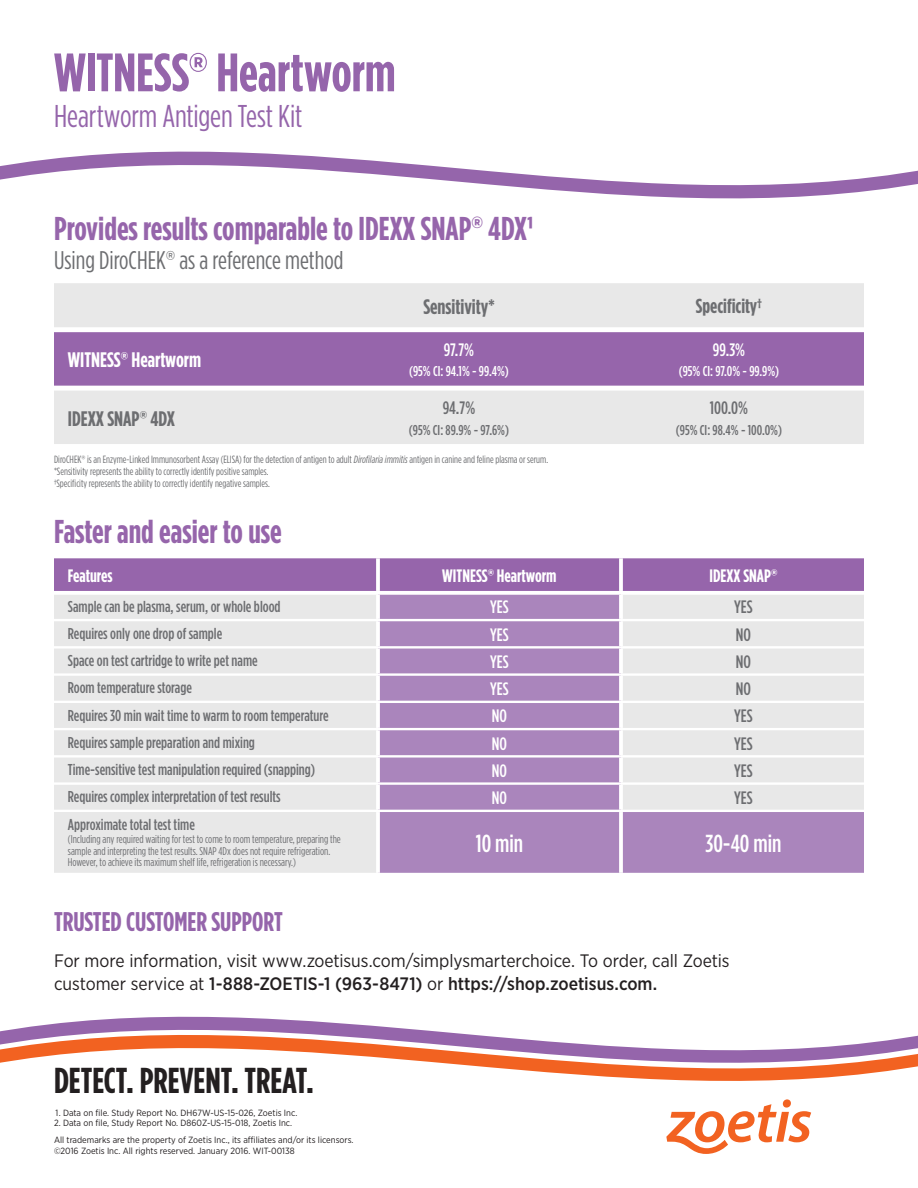
<style>
.page{position:relative;width:918px;height:1188px;background:#fff}
.page>*{position:absolute;margin:0;border:0;box-sizing:border-box;transform-origin:0 0}
.Head{font:700 54px "Gotham Condensed";color:#9565ab}
.t1{font:700 36px "Gotham Condensed";color:#231f20}
.t2{font:700 33px "Gotham Condensed";color:#9665ab}
.Head_Sub{font:31.5px "Gotham Condensed";letter-spacing:-.005em;color:#9565ab}
.t3{font:700 27px "Gotham Condensed";color:#9565ab}
.t4{font:25.5px "Gotham Condensed";color:#6d6e71}
.t5{font:500 24.6px "Gotham Condensed";color:#fff}
.t6{font:700 21px "Gotham Condensed";color:#6d6e71}
.t7{font:700 21px "Gotham Condensed";color:#fff}
.t8{font:700 20.4px "Gotham Condensed";color:#6d6e71}
.Body{font:18px/22.5px "Gotham Narrow";letter-spacing:-.005em;color:#231f20}
.t9{font:700 18px "Gotham Condensed";color:#fff}
.t10{font:500 18px "Gotham Condensed";color:#6d6e71}
.t11{font:500 18px "Gotham Condensed";color:#fff}
.t12{font:500 15.75px "Gotham Condensed";color:#6d6e71}
.t13{font:500 14.25px "Gotham Condensed";color:#6d6e71}
.t14{font:500 14.25px "Gotham Condensed";color:#fff}
.t15{font:11.25px/11.7px "Gotham Condensed";color:#6d6e71}
.Body-2{font:10.5px "Gotham Condensed";color:#6d6e71}
.Body-3{font:9px "Gotham Narrow";color:#231f20}
.s1{font-family:"Gotham Narrow"}
.s2{font-style:italic}
.s3{font-weight:500}
</style>
<div class="page">
<svg style="left:666px;top:1122px;width:144px;height:32px"></svg>
<svg style="left:670px;top:1104px;width:142px;height:18px"></svg>
<svg style="left:0;top:1016px;width:918px;height:88px"></svg>
<svg style="left:0;top:151px;width:918px;height:48px"></svg>
<div style="left:54px;top:283px;width:810px;height:161px;background:#e8e8e8"></div>
<div style="left:54px;top:332px;width:810px;height:54px;background:#9665ab"></div>
<div style="left:54px;top:327px;width:270px;height:5px;background:#fff"></div>
<div style="left:324px;top:327px;width:270px;height:5px;background:#fff"></div>
<div style="left:594px;top:327px;width:270px;height:5px;background:#fff"></div>
<div style="left:54px;top:386px;width:270px;height:5px;background:#fff"></div>
<div style="left:324px;top:386px;width:270px;height:5px;background:#fff"></div>
<div style="left:594px;top:386px;width:270px;height:5px;background:#fff"></div>
<div style="left:54px;top:558px;width:810px;height:33px;background:#9665ab"></div>
<div style="left:54px;top:595px;width:322px;height:278px;background:#e8e8e8"></div>
<svg style="left:380px;top:595px;width:484px;height:278px;background:#c2abcd"></svg>
<svg style="left:376px;top:558px;width:4px;height:33px"></svg>
<svg style="left:619px;top:558px;width:4px;height:33px"></svg>
<svg style="left:378px;top:594px;width:243px;height:1px"></svg>
<hr style="left:619px;top:595px;width:4px;height:24px;background:#fff">
<hr style="left:619px;top:621px;width:4px;height:25px;background:#fff">
<hr style="left:619px;top:649px;width:4px;height:24px;background:#fff">
<hr style="left:619px;top:676px;width:4px;height:25px;background:#fff">
<hr style="left:619px;top:703px;width:4px;height:25px;background:#fff">
<hr style="left:619px;top:730px;width:4px;height:25px;background:#fff">
<hr style="left:619px;top:758px;width:4px;height:24px;background:#fff">
<hr style="left:619px;top:785px;width:4px;height:25px;background:#fff">
<svg style="left:619px;top:812px;width:4px;height:61px"></svg>
<hr style="left:54px;top:619px;width:324px;height:2px;background:#fff">
<hr style="left:378px;top:619px;width:243px;height:2px;background:#fff">
<hr style="left:621px;top:619px;width:243px;height:2px;background:#fff">
<hr style="left:54px;top:646px;width:324px;height:3px;background:#fff">
<hr style="left:378px;top:646px;width:243px;height:3px;background:#fff">
<hr style="left:621px;top:646px;width:243px;height:3px;background:#fff">
<hr style="left:54px;top:673px;width:324px;height:3px;background:#fff">
<hr style="left:378px;top:673px;width:243px;height:3px;background:#fff">
<hr style="left:621px;top:673px;width:243px;height:3px;background:#fff">
<hr style="left:54px;top:701px;width:324px;height:2px;background:#fff">
<hr style="left:378px;top:701px;width:243px;height:2px;background:#fff">
<hr style="left:621px;top:701px;width:243px;height:2px;background:#fff">
<hr style="left:54px;top:728px;width:324px;height:2px;background:#fff">
<hr style="left:378px;top:728px;width:243px;height:2px;background:#fff">
<hr style="left:621px;top:728px;width:243px;height:2px;background:#fff">
<hr style="left:54px;top:755px;width:324px;height:3px;background:#fff">
<hr style="left:378px;top:755px;width:243px;height:3px;background:#fff">
<hr style="left:621px;top:755px;width:243px;height:3px;background:#fff">
<hr style="left:54px;top:782px;width:324px;height:3px;background:#fff">
<hr style="left:378px;top:782px;width:243px;height:3px;background:#fff">
<hr style="left:621px;top:782px;width:243px;height:3px;background:#fff">
<hr style="left:54px;top:810px;width:324px;height:2px;background:#fff">
<hr style="left:378px;top:810px;width:243px;height:2px;background:#fff">
<hr style="left:621px;top:810px;width:243px;height:2px;background:#fff">
<p class="Head" style="left:54px;top:41px;width:343px">WITNESS<span class="s1">®</span> Heartworm</p>
<p class="Head_Sub" style="left:54px;top:98px;width:250px">Heartworm Antigen Test Kit</p>
<p class="t2" style="left:54px;top:209px;width:481px">Provides results comparable to IDEXX SNAP<span class="s1">®</span> 4DX1</p>
<p class="t4" style="left:54px;top:245px;width:291px">Using DiroCHEK<span class="s1">®</span> as a reference method</p>
<p class="t7" style="left:68px;top:348px;width:135px">WITNESS<span class="s1">®</span> Heartworm</p>
<p class="t6" style="left:68px;top:406px;width:109px">IDEXX SNAP<span class="s1">®</span> 4DX</p>
<p class="t6" style="left:423px;top:294px;width:73px">Sensitivity*</p>
<p class="t8" style="left:696px;top:294px;width:68px">Specificity†</p>
<p class="t11" style="left:444px;top:339px;width:32px">97.7%</p>
<p class="t14" style="left:409px;top:363px;width:101px">(95% CI: 94.1% - 99.4%)</p>
<p class="t10" style="left:443px;top:398px;width:34px">94.7%</p>
<p class="t13" style="left:409px;top:421px;width:102px">(95% CI: 89.9% - 97.6%)</p>
<p class="t11" style="left:713px;top:339px;width:34px">99.3%</p>
<p class="t14" style="left:679px;top:363px;width:102px">(95% CI: 97.0% - 99.9%)</p>
<p class="t10" style="left:710px;top:398px;width:40px">100.0%</p>
<p class="t13" style="left:676px;top:421px;width:108px">(95% CI: 98.4% - 100.0%)</p>
<p class="Body-2" style="left:54px;top:453px;width:496px">DiroCHEK<span class="s1">®</span> is an Enzyme-Linked Immunosorbent Assay (ELISA) for the detection of antigen to adult <span class="s2">Dirofilaria immitis</span> antigen in canine and feline plasma or serum.</p>
<p class="Body-2" style="left:54px;top:465px;width:216px">*Sensitivity represents the ability to correctly identify positive samples.</p>
<p class="Body-2" style="left:54px;top:477px;width:217px">†Specificity represents the ability to correctly identify negative samples.</p>
<p class="t2" style="left:54px;top:512px;width:229px">Faster and easier to use</p>
<p class="t9" style="left:68px;top:565px;width:46px">Features</p>
<p class="t9" style="left:442px;top:565px;width:116px">WITNESS<span class="s1">®</span> Heartworm</p>
<p class="t9" style="left:709px;top:565px;width:69px">IDEXX SNAP<span class="s1">®</span></p>
<p class="t12" style="left:68px;top:597px;width:214px">Sample can be plasma, serum, or whole blood</p>
<p class="t11" style="left:490px;top:597px;width:20px">YES</p>
<p class="t10" style="left:734px;top:597px;width:20px">YES</p>
<p class="t12" style="left:68px;top:624px;width:156px">Requires only one drop of sample</p>
<p class="t11" style="left:490px;top:624px;width:20px">YES</p>
<p class="t10" style="left:736px;top:624px;width:17px">NO</p>
<p class="t12" style="left:68px;top:651px;width:191px">Space on test cartridge to write pet name</p>
<p class="t11" style="left:490px;top:651px;width:20px">YES</p>
<p class="t10" style="left:736px;top:651px;width:17px">NO</p>
<p class="t12" style="left:68px;top:679px;width:126px">Room temperature storage</p>
<p class="t11" style="left:490px;top:678px;width:20px">YES</p>
<p class="t10" style="left:736px;top:678px;width:17px">NO</p>
<p class="t12" style="left:68px;top:706px;width:262px">Requires 30 min wait time to warm to room temperature</p>
<p class="t11" style="left:492px;top:706px;width:17px">NO</p>
<p class="t10" style="left:734px;top:706px;width:20px">YES</p>
<p class="t12" style="left:68px;top:733px;width:189px">Requires sample preparation and mixing</p>
<p class="t11" style="left:492px;top:733px;width:17px">NO</p>
<p class="t10" style="left:734px;top:733px;width:20px">YES</p>
<p class="t12" style="left:68px;top:760px;width:249px">Time-sensitive test manipulation required (snapping)</p>
<p class="t11" style="left:492px;top:760px;width:17px">NO</p>
<p class="t10" style="left:734px;top:760px;width:20px">YES</p>
<p class="t12" style="left:68px;top:788px;width:214px">Requires complex interpretation of test results</p>
<p class="t11" style="left:492px;top:787px;width:17px">NO</p>
<p class="t10" style="left:734px;top:787px;width:20px">YES</p>
<p class="t12" style="left:68px;top:815px;width:128px">Approximate total test time</p>
<p class="t15" style="left:68px;top:833px;width:275px">(Including any required waiting for test to come to room temperature, preparing the sample and interpreting the test results. SNAP 4Dx does not require refrigeration.<br>However, to achieve its maximum shelf life, refrigeration is necessary.)</p>
<p class="t5" style="left:476px;top:829px;width:49px">10 min</p>
<p class="t5" style="left:706px;top:829px;width:77px">30-40 min</p>
<p class="t3" style="left:54px;top:906px;width:230px">TRUSTED CUSTOMER SUPPORT</p>
<p class="Body" style="left:54px;top:949px;width:677px">For more information, visit www.zoetisus.com/simplysmarterchoice. To order, call Zoetis customer service at <span class="s3">1-888-ZOETIS-1 (963-8471)</span> or <span class="s3">https://shop.zoetisus.com.</span></p>
<p class="t1" style="left:54px;top:1059px;width:262px">DETECT. PREVENT. TREAT.</p>
<p class="Body-3" style="left:55px;top:1107px;width:243px">1. Data on file. Study Report No. DH67W-US-15-026, Zoetis Inc.</p>
<p class="Body-3" style="left:54px;top:1118px;width:240px">2. Data on file, Study Report No. D860Z-US-15-018, Zoetis Inc.</p>
<p class="Body-3" style="left:54px;top:1134px;width:301px">All trademarks are the property of Zoetis Inc., its affiliates and/or its licensors.</p>
<p class="Body-3" style="left:54px;top:1145px;width:242px">©2016 Zoetis Inc. All rights reserved. January 2016. WIT-00138</p>
</div>
